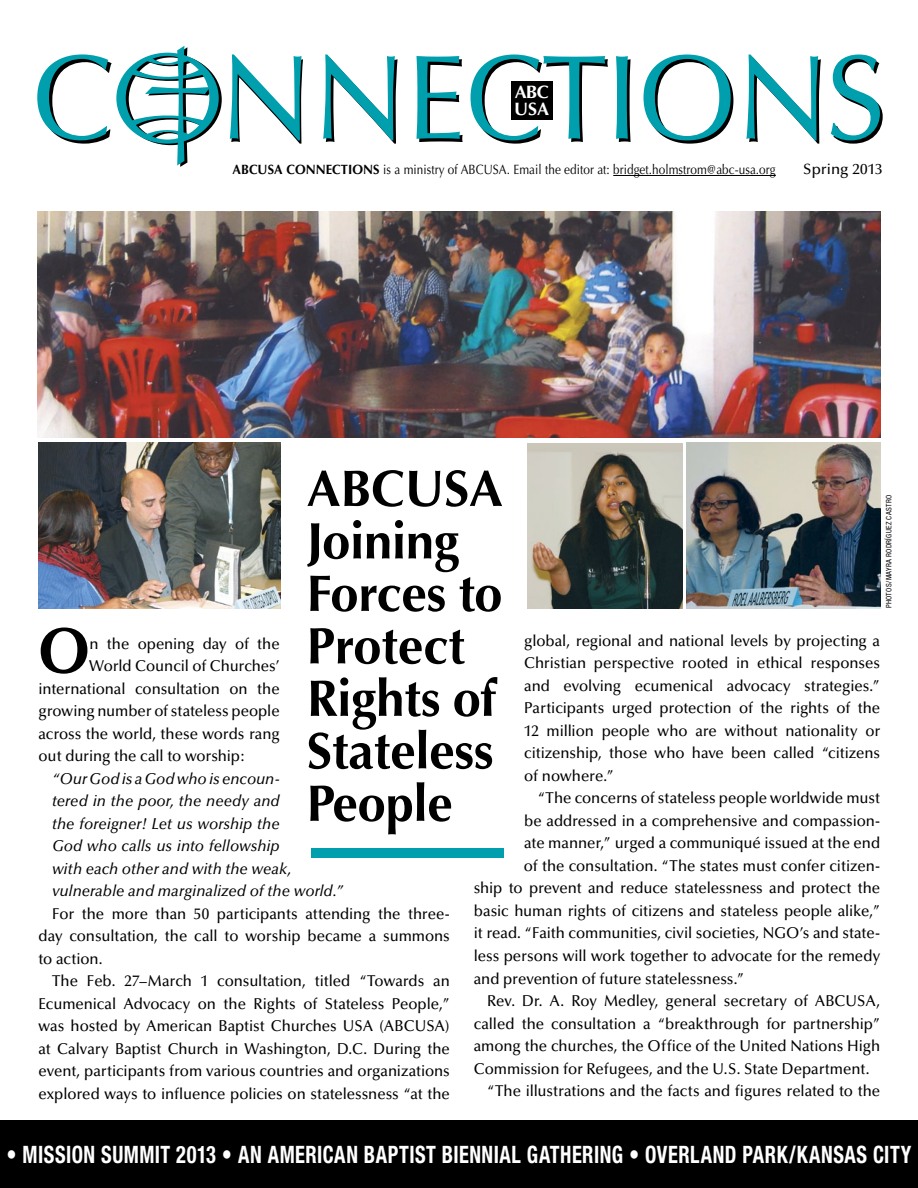
<style>
.page{position:relative;width:918px;height:1188px;background:#fff}
.page>*{position:absolute;margin:0;border:0;box-sizing:border-box;transform-origin:0 0}
.t1{font:120px "Optima";letter-spacing:-.01em;color:#009fad}
.t2{font:700 64.5px "Optima";color:#000;scale:.95 1}
.t3{font:700 51.3px/52.5px "Optima";letter-spacing:-.005em;color:#000}
.t4{font:700 condensed 24px "Helvetica Neue";letter-spacing:.025em;color:#fff;scale:.85 1}
.t5{font:700 18px/16.8px "Optima";letter-spacing:-.02em;color:#fff}
.t6{font:500 15.75px/22.5px "Optima";letter-spacing:-.005em;color:#000;text-align:justify;scale:.95 1}
.t7{font:italic 500 15.75px/22.5px "Optima";color:#000;scale:.95 1}
.t8{font:500 15px "Optima";letter-spacing:.005em;color:#000}
.t9{font:13.5px "Optima";letter-spacing:.005em;color:#000;scale:.87 1}
.t10{font:condensed 7.5px "Helvetica Neue";letter-spacing:.05em;color:#000}
.s1{color:#000}
.s2{font-weight:700}
</style>
<div class="page">
<div style="left:0;top:1120px;width:918px;height:68px;background:#000"></div>
<hr style="left:613px;top:175px;width:163px;height:1px;background:#000">
<div style="left:511px;top:81px;width:42px;height:38px;background:#000"></div>
<svg style="left:116px;top:46px;width:106px;height:121px"></svg>
<img style="left:38px;top:442px;width:243px;height:166px">
<img style="left:528px;top:443px;width:154px;height:165px">
<img style="left:687px;top:442px;width:193px;height:166px">
<div style="left:312px;top:848px;width:192px;height:9px;background:#009fad"></div>
<img style="left:38px;top:211px;width:842px;height:227px">
<h1 class="t1" style="left:36px;top:28px;width:851px"><span class="s1">C NNE</span>CTIONS</h1>
<p class="t9" style="left:232px;top:162px;width:626px"><span class="s2">ABCUSA CONNECTIONS</span> is a ministry of ABCUSA. Email the editor at: bridget.holmstrom@abc-usa.org</p>
<p class="t8" style="left:803px;top:161px;width:81px">Spring 2013</p>
<p class="t5" style="left:514px;top:84px;width:37px">ABC<br>USA</p>
<h3 class="t3" style="left:307px;top:463px;width:198px">ABCUSA<br>Joining<br>Forces to<br>Protect<br>Rights of<br>Stateless<br>People</h3>
<p class="t10" style="left:884px;top:608px;width:114px;rotate:-90deg">PHOTOS/Mayra Rodríguez Castro</p>
<h2 class="t2" style="left:39px;top:613px;width:55px">O</h2>
<p class="t6" style="left:90px;top:632px;width:202px">n the opening day of the</p>
<p class="t6" style="left:524px;top:630px;width:376px">global, regional and national levels by projecting a Christian perspective rooted in ethical responses and evolving ecumenical advocacy strategies.” Participants urged protection of the rights of the 12 million people who are without nationality or citizenship, those who have been called “citizens of nowhere.”</p>
<p class="t6" style="left:538px;top:787px;width:362px">“The concerns of stateless people worldwide must</p>
<p class="t6" style="left:524px;top:810px;width:376px">be addressed in a comprehensive and compassion-</p>
<p class="t6" style="left:524px;top:832px;width:376px">ate manner,” urged a communiqué issued at the end</p>
<p class="t6" style="left:524px;top:855px;width:377px">of the consultation. “The states must confer citizen-</p>
<p class="t6" style="left:474px;top:877px;width:429px">ship to prevent and reduce statelessness and protect the</p>
<p class="t6" style="left:474px;top:900px;width:429px">basic human rights of citizens and stateless people alike,”</p>
<p class="t6" style="left:474px;top:922px;width:429px">it read. “Faith communities, civil societies, NGO’s and state-</p>
<p class="t6" style="left:474px;top:945px;width:429px">less persons will work together to advocate for the remedy</p>
<p class="t6" style="left:474px;top:967px;width:286px">and prevention of future statelessness.”</p>
<p class="t6" style="left:487px;top:990px;width:415px">Rev. Dr. A. Roy Medley, general secretary of ABCUSA,</p>
<p class="t6" style="left:474px;top:1012px;width:429px">called the consultation a “breakthrough for partnership”</p>
<p class="t6" style="left:474px;top:1035px;width:429px">among the churches, the Office of the United Nations High</p>
<p class="t6" style="left:474px;top:1057px;width:418px">Commission for Refugees, and the U.S. State Department.</p>
<p class="t6" style="left:487px;top:1080px;width:415px">“The illustrations and the facts and figures related to the</p>
<p class="t6" style="left:89px;top:655px;width:202px">World Council of Churches’</p>
<p class="t6" style="left:39px;top:677px;width:255px">international consultation on the</p>
<p class="t6" style="left:39px;top:700px;width:255px">growing number of stateless people</p>
<p class="t6" style="left:39px;top:722px;width:255px">across the world, these words rang</p>
<p class="t6" style="left:39px;top:745px;width:218px">out during the call to worship:</p>
<p class="t7" style="left:52px;top:767px;width:308px">“Our God is a God who is encoun-<br>tered in the poor, the needy and<br>the foreigner! Let us worship the<br>God who calls us into fellowship<br>with each other and with the weak, vulnerable and marginalized of the world.”</p>
<p class="t6" style="left:39px;top:902px;width:434px;text-indent:13px">For the more than 50 participants attending the three&shy;day consultation, the call to worship became a summons to action.</p>
<p class="t6" style="left:39px;top:970px;width:435px;text-indent:13px">The Feb. 27–March 1 consultation, titled “Towards an Ecumenical Advocacy on the Rights of Stateless People,” was hosted by American Baptist Churches USA (ABCUSA) at Calvary Baptist Church in Washington, D.C. During the event, participants from various countries and organizations explored ways to influence policies on statelessness “at the</p>
<h3 class="t4" style="left:6px;top:1140px;width:1066px">• MISSION SUMMIT 2013 • AN AMERICAN BAPTIST BIENNIAL GATHERING • OVERLAND PARK/KANSAS CITY</h3>
</div>
